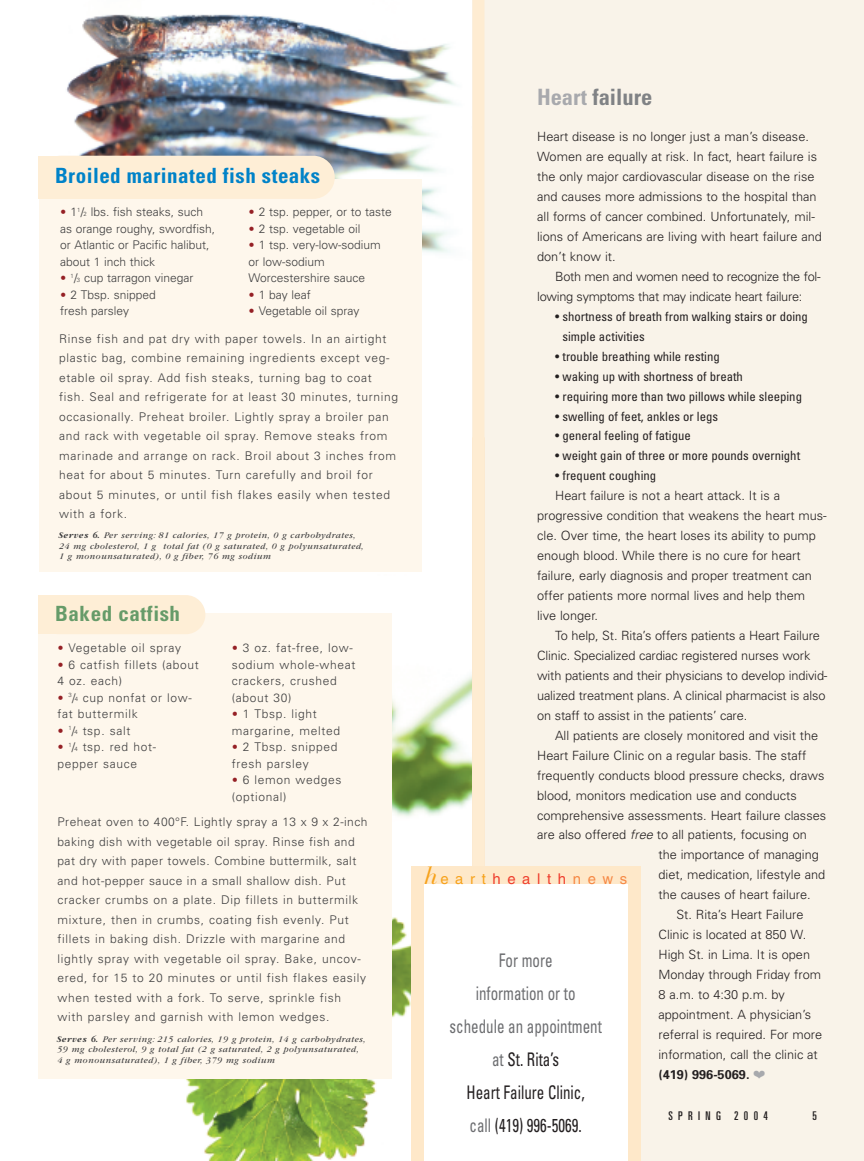
<style>
.page{position:relative;width:864px;height:1161px;background:#fff}
.page>*{position:absolute;margin:0;border:0;box-sizing:border-box;transform-origin:0 0}
.t1{font:700 condensed 22.5px "Univers";color:#808285}
.t2{font:700 condensed 21px "Univers";letter-spacing:.02em;color:#0082c8}
.t3{font:700 condensed 21px "Univers";letter-spacing:.025em;color:#669b69}
.t4{font:condensed 18.75px/33px "Univers";color:#6c6d70;text-align:center;scale:.8 1}
.t5{font:14.85px "Helvetica";letter-spacing:.445em;color:#ef3e2e}
.t6{font:300 12.75px/20px "Univers";color:#231f20}
.t7{font:condensed 12.75px/20px "Univers";color:#231f20}
.t8{font:300 12.75px/20px "Univers";letter-spacing:-.02em;color:#231f20}
.t9{font:700 12.75px "Univers";color:#231f20}
.t10{font:300 12px/19.5px "Univers";letter-spacing:.055em;color:#3e3e3f}
.t11{font:300 12px/16.5px "Univers";color:#3e3e3f}
.t12{font:ultra-condensed 12px "Univers";letter-spacing:.445em;color:#231f20}
.t13{font:italic 9px/10.5px "Garamond";letter-spacing:.055em;color:#3e3e3f}
.s1{font-family:"Bauer Bodoni";font-weight:700;font-style:italic;color:#952025}
.s2{font-size:6px}
.s3{font-weight:700}
.s4{color:#a8a9ad}
.s5{font-style:italic}
.s6{font-family:"Bauer Bodoni Italic Os F";font-size:24.45px;color:#f7a21b}
.s7{color:#f7a21b}
.s8{color:#f68945}
.s9{color:#231f20}
</style>
<div class="page">
<img style="left:59px;top:14px;width:396px;height:341px">
<img style="left:120px;top:595px;width:352px;height:566px">
<div style="left:473px;top:0;width:391px;height:1161px;background:#f9f3e9"></div>
<div style="left:472px;top:0;width:12px;height:868px;background:#feecd2"></div>
<div style="left:39px;top:179px;width:382px;height:393px;background:#fef7ec"></div>
<div style="left:39px;top:156px;width:296px;height:43px;background:#feeed6;border-radius:22px"></div>
<div style="left:38px;top:613px;width:354px;height:465px;background:#fef7ec"></div>
<div style="left:39px;top:595px;width:166px;height:39px;background:#feeed6;border-radius:20px"></div>
<div style="left:38px;top:595px;width:142px;height:39px;background:#feeed6"></div>
<div style="left:38px;top:156px;width:139px;height:43px;background:#feeed6"></div>
<div style="left:411px;top:866px;width:229px;height:295px;background:#fee8c9"></div>
<div style="left:424px;top:885px;width:203px;height:276px;background:#fff"></div>
<h2 class="t2" style="left:55px;top:168px;width:267px">Broiled marinated fish steaks</h2>
<p class="t11" style="left:60px;top:205px;width:157px"><span class="s1">•</span> 1<sup>1</sup>/<span class="s2">2</span> lbs. fish steaks, such as orange roughy, swordfish, or Atlantic or Pacific halibut, about 1 inch thick</p>
<p class="t11" style="left:60px;top:271px;width:135px"><span class="s1">•</span> <sup>1</sup>/<span class="s2">3</span> cup tarragon vinegar</p>
<p class="t11" style="left:60px;top:287px;width:97px"><span class="s1">•</span> 2 Tbsp. snipped fresh parsley</p>
<p class="t11" style="left:249px;top:205px;width:145px"><span class="s1">•</span> 2 tsp. pepper, or to taste</p>
<p class="t11" style="left:249px;top:221px;width:114px"><span class="s1">•</span> 2 tsp. vegetable oil</p>
<p class="t11" style="left:249px;top:238px;width:134px"><span class="s1">•</span> 1 tsp. very-low-sodium or low-sodium<br>Worcestershire sauce</p>
<p class="t10" style="left:249px;top:286px;width:64px"><span class="s1">•</span> 1 bay leaf</p>
<p class="t11" style="left:249px;top:304px;width:113px"><span class="s1">•</span> Vegetable oil spray</p>
<p class="t10" style="left:59px;top:330px;width:341px">Rinse fish and pat dry with paper towels. In an airtight plastic bag, combine remaining ingredients except veg&shy;etable oil spray. Add fish steaks, turning bag to coat fish. Seal and refrigerate for at least 30 minutes, turning occasionally. Preheat broiler. Lightly spray a broiler pan and rack with vegetable oil spray. Remove steaks from marinade and arrange on rack. Broil about 3 inches from heat for about 5 minutes. Turn carefully and broil for about 5 minutes, or until fish flakes easily when tested with a fork.</p>
<p class="t13" style="left:59px;top:531px;width:306px"><span class="s3">Serves 6.</span> Per serving: 81 calories, 17 g protein, 0 g carbohydrates,<br>24 mg cholesterol, 1 g total fat (0 g saturated, 0 g polyunsaturated,<br>1 g monounsaturated), 0 g fiber, 76 mg sodium</p>
<h2 class="t3" style="left:55px;top:605px;width:127px">Baked catfish</h2>
<p class="t10" style="left:57px;top:639px;width:125px"><span class="s1">•</span> Vegetable oil spray</p>
<p class="t10" style="left:57px;top:657px;width:143px;line-height:16.5px"><span class="s1">•</span> 6 catfish fillets (about<br>4 oz. each)</p>
<p class="t10" style="left:57px;top:690px;width:136px;line-height:16.5px"><span class="s1">•</span> <sup>3</sup>/<span class="s2">4</span> cup nonfat or low&shy;fat buttermilk</p>
<p class="t10" style="left:57px;top:722px;width:74px"><span class="s1">•</span> <sup>1</sup>/<span class="s2">4</span> tsp. salt</p>
<p class="t10" style="left:57px;top:740px;width:100px;line-height:16.5px"><span class="s1">•</span> <sup>1</sup>/<span class="s2">4</span> tsp. red hot&shy;pepper sauce</p>
<p class="t10" style="left:232px;top:641px;width:125px;line-height:16.5px"><span class="s1">•</span> 3 oz. fat-free, low&shy;sodium whole-wheat crackers, crushed (about 30)</p>
<p class="t10" style="left:232px;top:707px;width:110px;line-height:16.5px"><span class="s1">•</span> 1 Tbsp. light margarine, melted</p>
<p class="t10" style="left:232px;top:740px;width:107px;line-height:16.5px"><span class="s1">•</span> 2 Tbsp. snipped fresh parsley</p>
<p class="t10" style="left:232px;top:773px;width:111px;line-height:16.5px"><span class="s1">•</span> 6 lemon wedges (optional)</p>
<p class="t10" style="left:57px;top:814px;width:312px">Preheat oven to 400°F. Lightly spray a 13 x 9 x 2-inch baking dish with vegetable oil spray. Rinse fish and pat dry with paper towels. Combine buttermilk, salt and hot-pepper sauce in a small shallow dish. Put cracker crumbs on a plate. Dip fillets in buttermilk mixture, then in crumbs, coating fish evenly. Put fillets in baking dish. Drizzle with margarine and lightly spray with vegetable oil spray. Bake, uncov&shy;ered, for 15 to 20 minutes or until fish flakes easily when tested with a fork. To serve, sprinkle fish with parsley and garnish with lemon wedges.</p>
<p class="t13" style="left:57px;top:1035px;width:310px"><span class="s3">Serves 6.</span> Per serving: 215 calories, 19 g protein, 14 g carbohydrates,<br>59 mg cholesterol, 9 g total fat (2 g saturated, 2 g polyunsaturated,<br>4 g monounsaturated), 1 g fiber, 379 mg sodium</p>
<h1 class="t1" style="left:537px;top:88px;width:117px"><span class="s4">Heart</span> failure</h1>
<p class="t6" style="left:537px;top:128px;width:286px">Heart disease is no longer just a man’s disease.<br>Women are equally at risk. In fact, heart failure is the only major cardiovascular disease on the rise and causes more admissions to the hospital than all forms of cancer combined. Unfortunately, mil&shy;lions of Americans are living with heart failure and don’t know it.</p>
<p class="t8" style="left:537px;top:268px;width:285px;text-indent:18px">Both men and women need to recognize the fol&shy;lowing symptoms that may indicate heart failure:</p>
<p class="t7" style="left:562px;top:307px;width:247px;text-indent:-7px">• shortness of breath from walking stairs or doing simple activities</p>
<p class="t7" style="left:555px;top:347px;width:166px">• trouble breathing while resting</p>
<p class="t7" style="left:555px;top:367px;width:189px">• waking up with shortness of breath</p>
<p class="t7" style="left:555px;top:387px;width:248px">• requiring more than two pillows while sleeping</p>
<p class="t7" style="left:555px;top:407px;width:165px">• swelling of feet, ankles or legs</p>
<p class="t7" style="left:555px;top:427px;width:137px">• general feeling of fatigue</p>
<p class="t7" style="left:555px;top:447px;width:247px">• weight gain of three or more pounds overnight</p>
<p class="t7" style="left:555px;top:467px;width:103px">• frequent coughing</p>
<p class="t6" style="left:537px;top:487px;width:291px;text-indent:18px">Heart failure is not a heart attack. It is a progressive condition that weakens the heart mus&shy;cle. Over time, the heart loses its ability to pump enough blood. While there is no cure for heart failure, early diagnosis and proper treatment can offer patients more normal lives and help them live longer.</p>
<p class="t6" style="left:537px;top:627px;width:292px;text-indent:18px">To help, St. Rita’s offers patients a Heart Failure Clinic. Specialized cardiac registered nurses work with patients and their physicians to develop individ&shy;ualized treatment plans. A clinical pharmacist is also on staff to assist in the patients’ care.</p>
<p class="t6" style="left:555px;top:726px;width:265px">All patients are closely monitored and visit the</p>
<p class="t6" style="left:537px;top:746px;width:271px">Heart Failure Clinic on a regular basis. The staff</p>
<p class="t6" style="left:537px;top:766px;width:289px">frequently conducts blood pressure checks, draws</p>
<p class="t6" style="left:537px;top:786px;width:261px">blood, monitors medication use and conducts</p>
<p class="t6" style="left:537px;top:806px;width:291px">comprehensive assessments. Heart failure classes</p>
<p class="t6" style="left:537px;top:826px;width:271px">are also offered <span class="s5">free</span> to all patients, focusing on</p>
<p class="t6" style="left:658px;top:846px;width:162px">the importance of managing</p>
<p class="t6" style="left:658px;top:866px;width:168px">diet, medication, lifestyle and</p>
<p class="t6" style="left:658px;top:886px;width:154px">the causes of heart failure.</p>
<p class="t6" style="left:676px;top:906px;width:128px">St. Rita’s Heart Failure</p>
<p class="t6" style="left:658px;top:926px;width:149px">Clinic is located at 850 W.</p>
<p class="t6" style="left:658px;top:946px;width:153px">High St. in Lima. It is open</p>
<p class="t6" style="left:658px;top:966px;width:164px">Monday through Friday from</p>
<p class="t6" style="left:658px;top:986px;width:128px">8 a.m. to 4:30 p.m. by</p>
<p class="t6" style="left:658px;top:1006px;width:154px">appointment. A physician’s</p>
<p class="t6" style="left:658px;top:1026px;width:165px">referral is required. For more</p>
<p class="t6" style="left:658px;top:1046px;width:161px">information, call the clinic at</p>
<p class="t9" style="left:658px;top:1070px;width:108px">(419) 996-5069. <span class="s4">❤</span></p>
<p class="t5" style="left:424px;top:874px;width:205px"><span class="s6">h</span><span class="s7">eart</span>health<span class="s8">news</span></p>
<h3 class="t4" style="left:450px;top:946px;width:192px">For more<br>information or to schedule an appointment at <span class="s9">St. Rita’s<br>Heart Failure Clinic,<br></span>call <span class="s9">(419) 996-5069.</span></h3>
<p class="t12" style="left:668px;top:1112px;width:101px">SPRING 2004</p>
<p class="t12" style="left:812px;top:1112px;width:6px">5</p>
</div>
